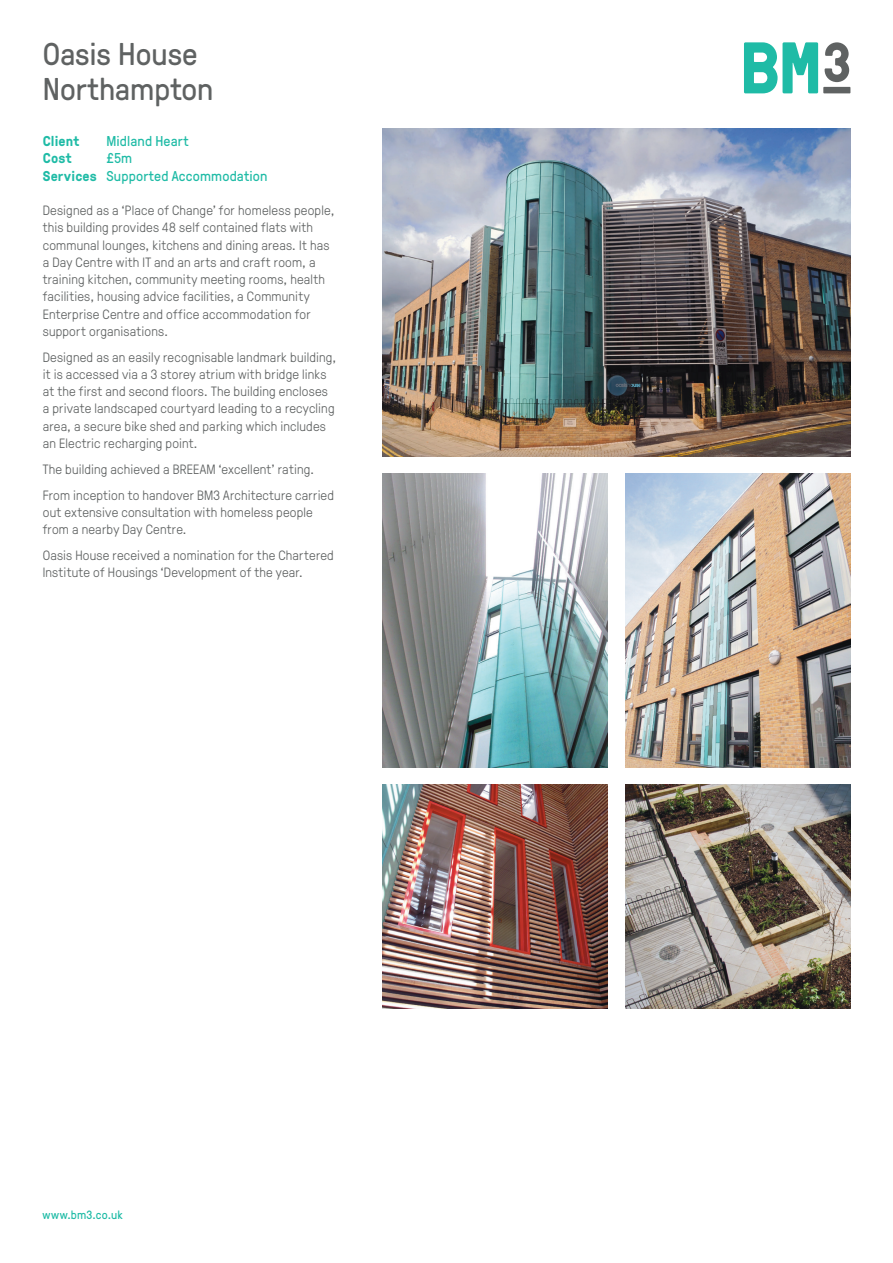
<style>
.page{position:relative;width:893px;height:1263px;background:#fff}
.page>*{position:absolute;margin:0;border:0;box-sizing:border-box;transform-origin:0 0}
.Project_title{font:31.5px "GT Pressura";color:#5f6262}
.Project_details{font:14.25px "GT Pressura";letter-spacing:.01em;color:#1fbba6}
.t1{font:700 14.25px "GT Pressura";letter-spacing:.015em;color:#1fbba6}
.Body{font:300 13.5px/17.2px "GT Pressura";letter-spacing:.015em;color:#5f6262}
.t2{font:12px "GT Pressura";letter-spacing:.02em;color:#1fbba6}
</style>
<div class="page">
<svg style="left:744px;top:42px;width:74px;height:51px"></svg>
<svg style="left:825px;top:42px;width:24px;height:40px"></svg>
<div style="left:823px;top:87px;width:27px;height:6px;background:#5f6262"></div>
<img style="left:383px;top:784px;width:225px;height:225px">
<img style="left:383px;top:474px;width:225px;height:293px">
<img style="left:625px;top:474px;width:225px;height:293px">
<img style="left:625px;top:784px;width:225px;height:225px">
<img style="left:383px;top:129px;width:467px;height:328px">
<p class="Project_title" style="left:43px;top:32px;width:157px">Oasis House</p>
<p class="Project_title" style="left:43px;top:66px;width:172px">Northampton</p>
<p class="t1" style="left:43px;top:131px;width:38px">Client</p>
<p class="t1" style="left:43px;top:148px;width:30px">Cost</p>
<p class="t1" style="left:43px;top:165px;width:56px">Services</p>
<p class="Project_details" style="left:107px;top:131px;width:84px">Midland Heart</p>
<p class="Project_details" style="left:107px;top:148px;width:27px">£5m</p>
<p class="Project_details" style="left:107px;top:166px;width:162px">Supported Accommodation</p>
<p class="Body" style="left:43px;top:201px;width:293px">Designed as a ‘Place of Change’ for homeless people, this building provides 48 self contained flats with communal lounges, kitchens and dining areas. It has a Day Centre with IT and an arts and craft room, a training kitchen, community meeting rooms, health facilities, housing advice facilities, a Community Enterprise Centre and office accommodation for support organisations.</p>
<p class="Body" style="left:43px;top:347px;width:295px">Designed as an easily recognisable landmark building, it is accessed via a 3 storey atrium with bridge links at the first and second floors. The building encloses a private landscaped courtyard leading to a recycling area, a secure bike shed and parking which includes an Electric recharging point.</p>
<p class="Body" style="left:43px;top:460px;width:273px">The building achieved a BREEAM ‘excellent’ rating.</p>
<p class="Body" style="left:43px;top:485px;width:293px">From inception to handover BM3 Architecture carried out extensive consultation with homeless people from a nearby Day Centre.</p>
<p class="Body" style="left:43px;top:546px;width:293px">Oasis House received a nomination for the Chartered<br>Institute of Housings ‘Development of the year.</p>
<p class="t2" style="left:43px;top:1206px;width:82px">www.bm3.co.uk</p>
</div>
